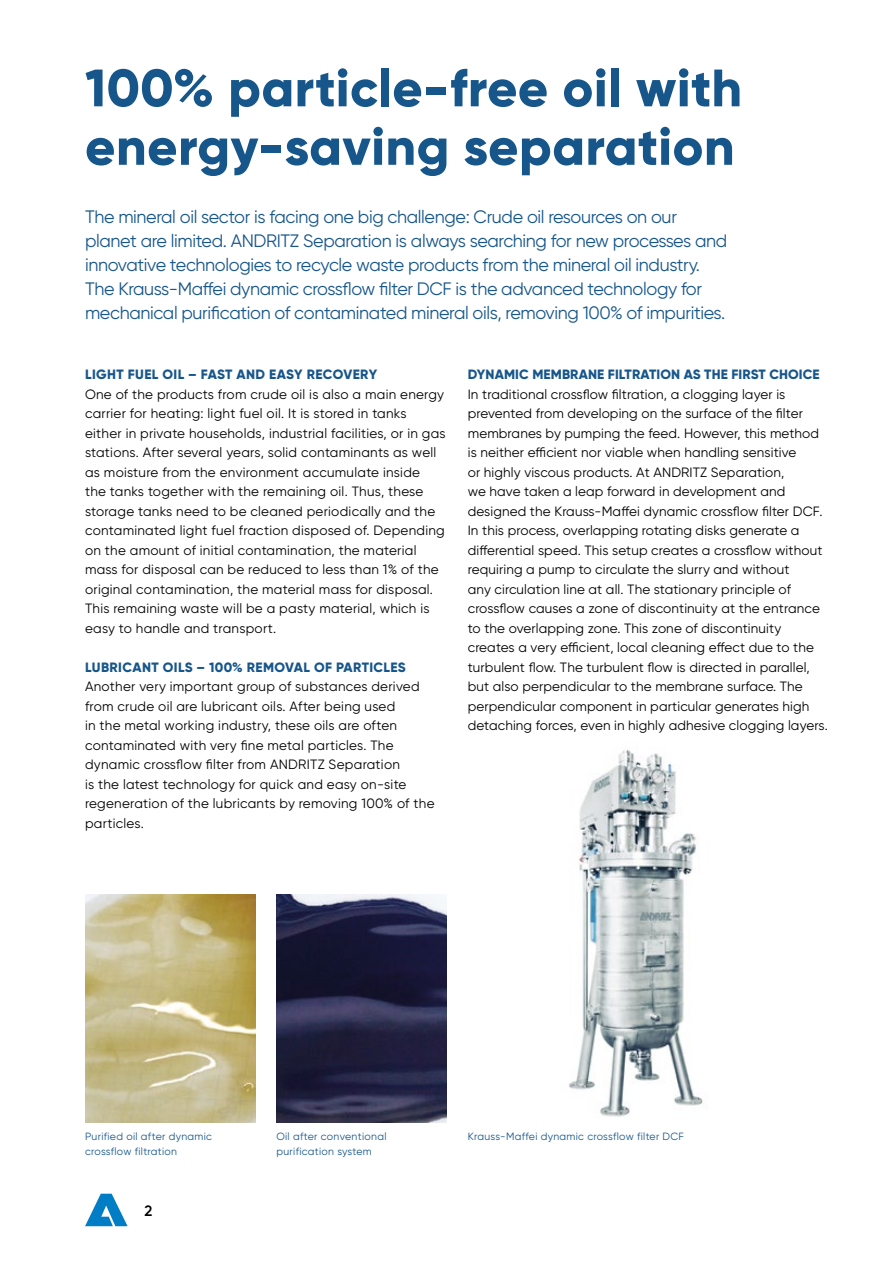
<style>
.page{position:relative;width:893px;height:1263px;background:#fff}
.page>*{position:absolute;margin:0;border:0;box-sizing:border-box;transform-origin:0 0}
.t1{font:800 52.5px/58.5px "Gilroy";letter-spacing:.01em;color:#17568b}
.t2{font:18px/24px "Gilroy";letter-spacing:-.02em;color:#17568b}
.t3{font:600 15px "Gilroy";color:#000}
.t4{font:13.5px/19.5px "Gilroy";letter-spacing:.01em;color:#000}
.t5{font:800 13.5px "Gilroy";letter-spacing:.015em;color:#17568b}
.t6{font:10.5px/15px "Gilroy";letter-spacing:.03em;color:#17568b}
</style>
<div class="page">
<svg style="left:85px;top:1194px;width:43px;height:32px"></svg>
<img style="left:569px;top:749px;width:134px;height:368px">
<img style="left:85px;top:894px;width:170px;height:228px">
<img style="left:276px;top:894px;width:170px;height:228px">
<h1 class="t1" style="left:85px;top:58px;width:658px">100% particle-free oil with energy-saving separation</h1>
<p class="t2" style="left:85px;top:205px;width:644px">The mineral oil sector is facing one big challenge: Crude oil resources on our planet are limited. ANDRITZ Separation is always searching for new processes and innovative technologies to recycle waste products from the mineral oil industry.<br>The Krauss-Maffei dynamic crossflow filter DCF is the advanced technology for mechanical purification of contaminated mineral oils, removing 100% of impurities.</p>
<p class="t5" style="left:85px;top:366px;width:294px">LIGHT FUEL OIL – FAST AND EASY RECOVERY</p>
<p class="t4" style="left:85px;top:384px;width:362px">One of the products from crude oil is also a main energy carrier for heating: light fuel oil. It is stored in tanks either in private households, industrial facilities, or in gas stations. After several years, solid contaminants as well as moisture from the environment accumulate inside<br>the tanks together with the remaining oil. Thus, these storage tanks need to be cleaned periodically and the contaminated light fuel fraction disposed of. Depending on the amount of initial contamination, the material mass for disposal can be reduced to less than 1% of the original contamination, the material mass for disposal.<br>This remaining waste will be a pasty material, which is easy to handle and transport.</p>
<p class="t5" style="left:85px;top:658px;width:322px">LUBRICANT OILS – 100% REMOVAL OF PARTICLES</p>
<p class="t4" style="left:85px;top:677px;width:351px">Another very important group of substances derived from crude oil are lubricant oils. After being used<br>in the metal working industry, these oils are often contaminated with very fine metal particles. The dynamic crossflow filter from ANDRITZ Separation<br>is the latest technology for quick and easy on-site regeneration of the lubricants by removing 100% of the particles.</p>
<p class="t5" style="left:468px;top:366px;width:353px">DYNAMIC MEMBRANE FILTRATION AS THE FIRST CHOICE</p>
<p class="t4" style="left:468px;top:384px;width:362px">In traditional crossflow filtration, a clogging layer is prevented from developing on the surface of the filter membranes by pumping the feed. However, this method is neither efficient nor viable when handling sensitive<br>or highly viscous products. At ANDRITZ Separation,<br>we have taken a leap forward in development and designed the Krauss-Maffei dynamic crossflow filter DCF.<br>In this process, overlapping rotating disks generate a differential speed. This setup creates a crossflow without requiring a pump to circulate the slurry and without<br>any circulation line at all. The stationary principle of crossflow causes a zone of discontinuity at the entrance to the overlapping zone. This zone of discontinuity creates a very efficient, local cleaning effect due to the turbulent flow. The turbulent flow is directed in parallel, but also perpendicular to the membrane surface. The perpendicular component in particular generates high detaching forces, even in highly adhesive clogging layers.</p>
<p class="t6" style="left:85px;top:1129px;width:129px">Purified oil after dynamic</p>
<p class="t6" style="left:468px;top:1129px;width:218px">Krauss-Maffei dynamic crossflow filter DCF</p>
<p class="t6" style="left:85px;top:1144px;width:94px">crossflow filtration</p>
<p class="t6" style="left:276px;top:1129px;width:112px">Oil after conventional purification system</p>
<p class="t3" style="left:145px;top:1201px;width:9px">2</p>
</div>
